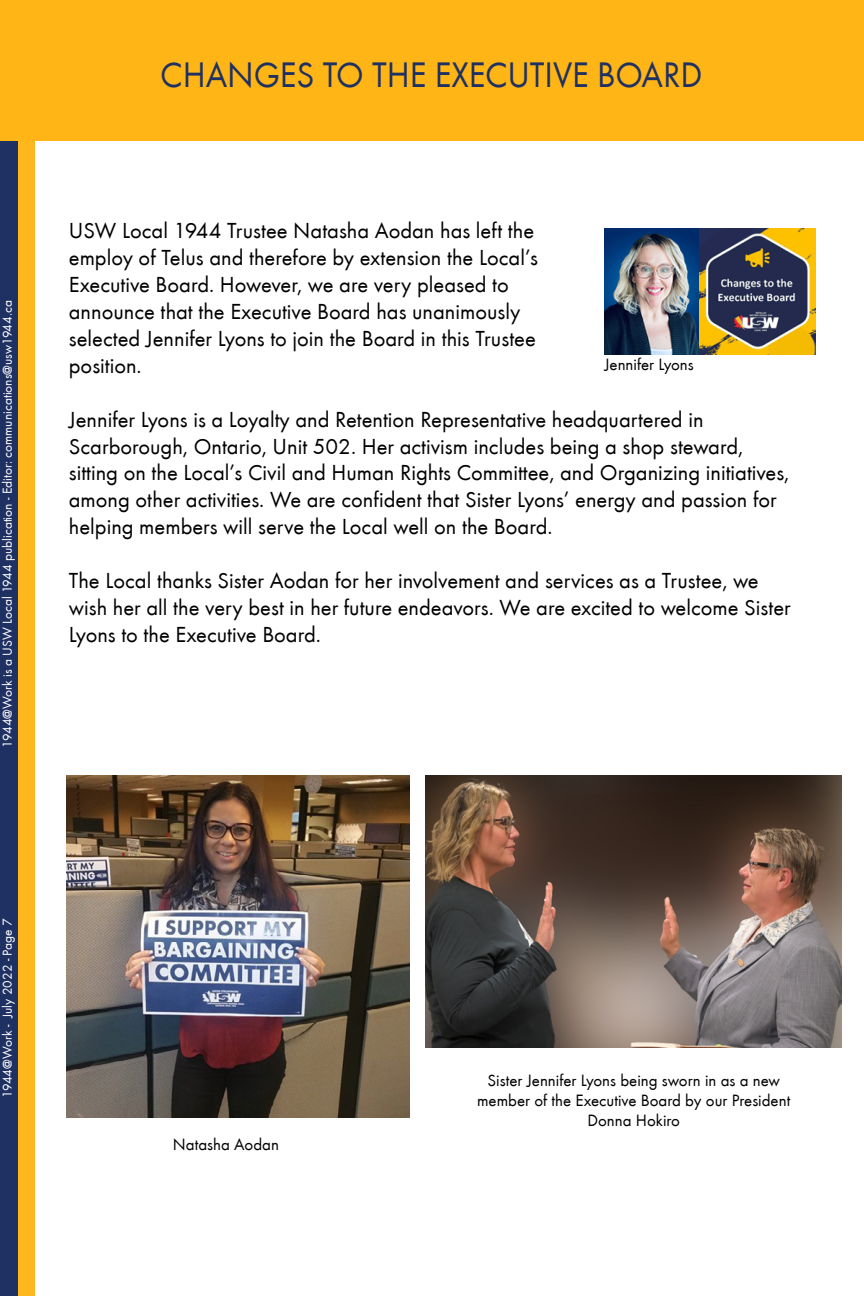
<style>
.page{position:relative;width:864px;height:1296px;background:#fff}
.page>*{position:absolute;margin:0;border:0;box-sizing:border-box;transform-origin:0 0}
.t1{font:36.6px "Futura T";letter-spacing:-.005em;color:#1f3162;scale:.95 1}
.t2{font:22.5px/27px "Futura T";color:#000}
.t3{font:16.8px/20.4px "Futura T";color:#000;text-align:center}
.t4{font:13.5px "Futura T";color:#fff}
</style>
<div class="page">
<div style="left:15px;top:0;width:19px;height:1296px;background:#ffb71e"></div>
<div style="left:0;top:113px;width:18px;height:1183px;background:#1f3162"></div>
<div style="left:0;top:0;width:864px;height:140px;background:#ffb515"></div>
<img style="left:604px;top:228px;width:212px;height:126px">
<img style="left:66px;top:775px;width:343px;height:342px">
<img style="left:426px;top:775px;width:416px;height:272px">
<h1 class="t1" style="left:160px;top:54px;width:572px">CHANGES TO THE EXECUTIVE BOARD</h1>
<p class="t4" style="left:0;top:748px;width:449px;rotate:-90deg">1944@Work is a USW Local 1944 publication - Editor: communications@usw1944.ca</p>
<p class="t2" style="left:69px;top:217px;width:471px">USW Local 1944 Trustee Natasha Aodan has left the employ of Telus and therefore by extension the Local’s Executive Board. However, we are very pleased to announce that the Executive Board has unanimously selected Jennifer Lyons to join the Board in this Trustee position.</p>
<p class="t2" style="left:69px;top:406px;width:722px">Jennifer Lyons is a Loyalty and Retention Representative headquartered in Scarborough, Ontario, Unit 502. Her activism includes being a shop steward, sitting on the Local’s Civil and Human Rights Committee, and Organizing initiatives, among other activities. We are confident that Sister Lyons’ energy and passion for helping members will serve the Local well on the Board.</p>
<p class="t2" style="left:69px;top:567px;width:723px">The Local thanks Sister Aodan for her involvement and services as a Trustee, we wish her all the very best in her future endeavors. We are excited to welcome Sister<br>Lyons to the Executive Board.</p>
<p class="t3" style="left:604px;top:354px;width:91px">Jennifer Lyons</p>
<p class="t4" style="left:0;top:1098px;width:181px;rotate:-90deg">1944@Work - July 2022 - Page 7</p>
<p class="t3" style="left:173px;top:1135px;width:108px">Natasha Aodan</p>
<p class="t3" style="left:477px;top:1070px;width:315px">Sister Jennifer Lyons being sworn in as a new member of the Executive Board by our President<br>Donna Hokiro</p>
</div>
